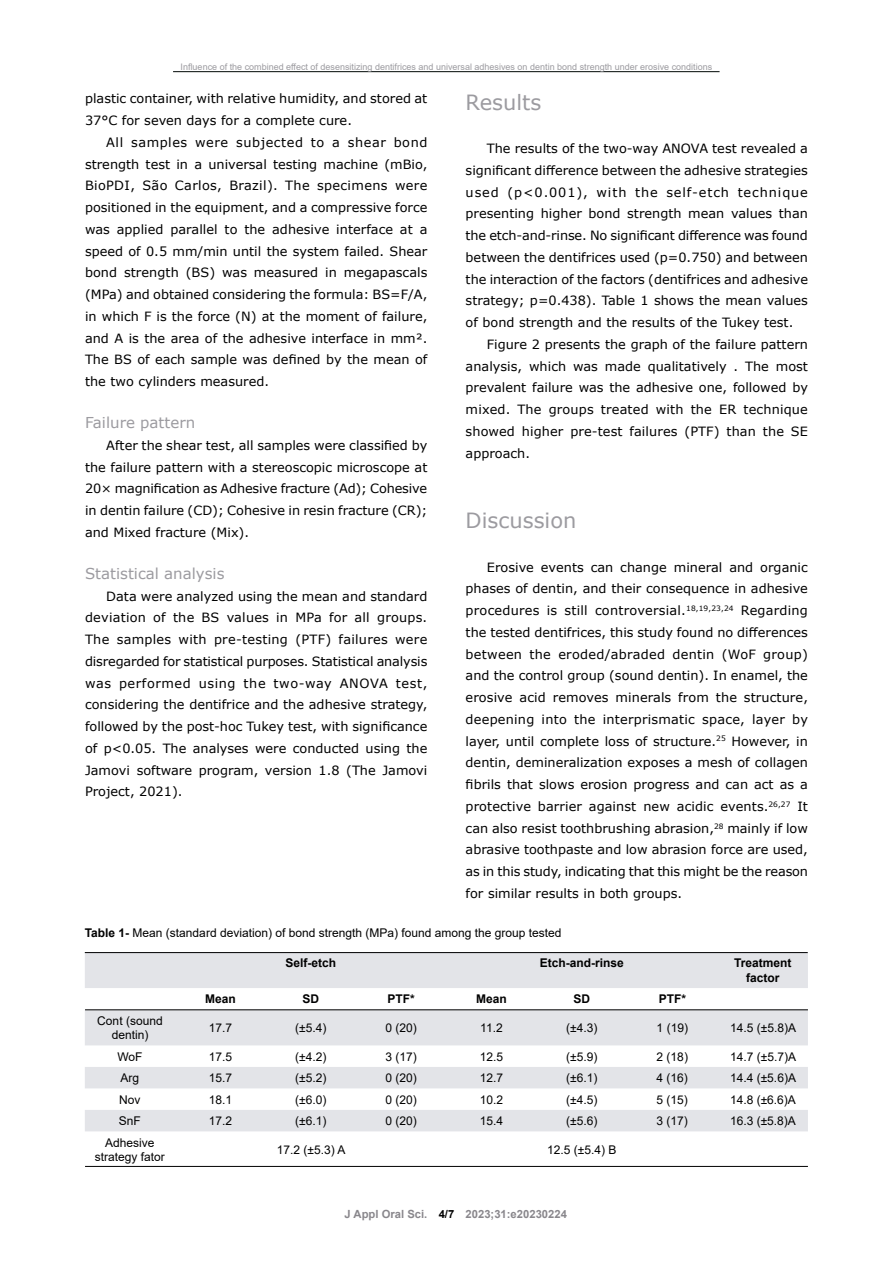
<style>
.page{position:relative;width:893px;height:1263px;background:#fff}
.page>*{position:absolute;margin:0;border:0;box-sizing:border-box;transform-origin:0 0}
.t1{font:21px "Verdana";color:#9c9ba0}
.t2{font:15px "Verdana";color:#9c9ba0}
.t3{font:12.75px/21.8px "Verdana";color:#000;text-align:justify}
.t4{font:12px/14.4px "Arial";color:#000;text-align:center}
.t5{font:700 12px/14.4px "Arial";color:#000;text-align:center}
.t6{font:700 11.25px "Arial";color:#89878c}
.t7{font:9px "Arial";color:#9c9ba0}
.s1{font-weight:700}
.s2{color:#000}
</style>
<div class="page">
<hr style="left:173px;top:71px;width:547px;height:1px;background:#000805">
<svg style="left:85px;top:953px;width:723px;height:178px;fill:#e3e4e8"></svg>
<hr style="left:85px;top:952px;width:723px;height:1px;background:#000">
<hr style="left:85px;top:1009px;width:723px;height:1px;background:#000">
<hr style="left:85px;top:1166px;width:723px;height:1px;background:#000">
<p class="t7" style="left:181px;top:60px;width:533px">Influence of the combined effect of desensitizing dentifrices and universal adhesives on dentin bond strength under erosive conditions</p>
<p class="t3" style="left:85px;top:88px;width:344px">plastic container, with relative humidity, and stored at<br>37°C for seven days for a complete cure.</p>
<p class="t3" style="left:85px;top:131px;width:344px;text-indent:21px">All samples were subjected to a shear bond strength test in a universal testing machine (mBio, BioPDI, São Carlos, Brazil). The specimens were positioned in the equipment, and a compressive force was applied parallel to the adhesive interface at a speed of 0.5 mm/min until the system failed. Shear bond strength (BS) was measured in megapascals (MPa) and obtained considering the formula: BS=F/A, in which F is the force (N) at the moment of failure, and A is the area of the adhesive interface in mm².<br>The BS of each sample was defined by the mean of the two cylinders measured.</p>
<p class="t2" style="left:85px;top:412px;width:112px">Failure pattern</p>
<p class="t3" style="left:85px;top:434px;width:344px;text-indent:21px">After the shear test, all samples were classified by the failure pattern with a stereoscopic microscope at 20× magnification as Adhesive fracture (Ad); Cohesive in dentin failure (CD); Cohesive in resin fracture (CR); and Mixed fracture (Mix).</p>
<p class="t2" style="left:85px;top:563px;width:141px">Statistical analysis</p>
<p class="t3" style="left:85px;top:585px;width:344px;text-indent:21px">Data were analyzed using the mean and standard deviation of the BS values in MPa for all groups.<br>The samples with pre-testing (PTF) failures were disregarded for statistical purposes. Statistical analysis was performed using the two-way ANOVA test, considering the dentifrice and the adhesive strategy, followed by the post-hoc Tukey test, with significance of p&lt;0.05. The analyses were conducted using the Jamovi software program, version 1.8 (The Jamovi Project, 2021).</p>
<h1 class="t1" style="left:466px;top:88px;width:77px">Results</h1>
<p class="t3" style="left:466px;top:137px;width:344px;text-indent:21px">The results of the two-way ANOVA test revealed a significant difference between the adhesive strategies used (p&lt;0.001), with the self-etch technique presenting higher bond strength mean values than the etch-and-rinse. No significant difference was found between the dentifrices used (p=0.750) and between the interaction of the factors (dentifrices and adhesive strategy; p=0.438). Table 1 shows the mean values of bond strength and the results of the Tukey test.</p>
<p class="t3" style="left:466px;top:333px;width:344px;text-indent:21px">Figure 2 presents the graph of the failure pattern analysis, which was made qualitatively . The most prevalent failure was the adhesive one, followed by mixed. The groups treated with the ER technique showed higher pre-test failures (PTF) than the SE approach.</p>
<h1 class="t1" style="left:466px;top:506px;width:112px">Discussion</h1>
<p class="t3" style="left:466px;top:556px;width:344px;text-indent:21px">Erosive events can change mineral and organic phases of dentin, and their consequence in adhesive procedures is still controversial.<sup>18,19,23,24</sup> Regarding the tested dentifrices, this study found no differences between the eroded/abraded dentin (WoF group) and the control group (sound dentin). In enamel, the erosive acid removes minerals from the structure, deepening into the interprismatic space, layer by layer, until complete loss of structure.<sup>25</sup> However, in dentin, demineralization exposes a mesh of collagen fibrils that slows erosion progress and can act as a protective barrier against new acidic events.<sup>26,27</sup> It can also resist toothbrushing abrasion,<sup>28</sup> mainly if low abrasive toothpaste and low abrasion force are used, as in this study, indicating that this might be the reason for similar results in both groups.</p>
<p class="t4" style="left:85px;top:926px;width:478px"><span class="s1">Table 1-</span> Mean (standard deviation) of bond strength (MPa) found among the group tested</p>
<p class="t5" style="left:285px;top:956px;width:52px">Self-etch</p>
<p class="t5" style="left:540px;top:956px;width:86px">Etch-and-rinse</p>
<p class="t5" style="left:734px;top:956px;width:59px">Treatment factor</p>
<p class="t5" style="left:205px;top:992px;width:32px">Mean</p>
<p class="t5" style="left:302px;top:992px;width:18px">SD</p>
<p class="t5" style="left:387px;top:992px;width:29px">PTF*</p>
<p class="t5" style="left:476px;top:992px;width:32px">Mean</p>
<p class="t5" style="left:574px;top:992px;width:18px">SD</p>
<p class="t5" style="left:659px;top:992px;width:29px">PTF*</p>
<p class="t4" style="left:97px;top:1013px;width:67px">Cont (sound dentin)</p>
<p class="t4" style="left:209px;top:1020px;width:25px">17.7</p>
<p class="t4" style="left:295px;top:1020px;width:33px">(±5.4)</p>
<p class="t4" style="left:385px;top:1020px;width:33px">0 (20)</p>
<p class="t4" style="left:480px;top:1020px;width:24px">11.2</p>
<p class="t4" style="left:566px;top:1020px;width:33px">(±4.3)</p>
<p class="t4" style="left:657px;top:1020px;width:33px">1 (19)</p>
<p class="t4" style="left:730px;top:1020px;width:67px">14.5 (±5.8)A</p>
<p class="t4" style="left:117px;top:1049px;width:27px">WoF</p>
<p class="t4" style="left:209px;top:1049px;width:25px">17.5</p>
<p class="t4" style="left:295px;top:1049px;width:33px">(±4.2)</p>
<p class="t4" style="left:385px;top:1049px;width:33px">3 (17)</p>
<p class="t4" style="left:480px;top:1049px;width:25px">12.5</p>
<p class="t4" style="left:566px;top:1049px;width:33px">(±5.9)</p>
<p class="t4" style="left:657px;top:1049px;width:33px">2 (18)</p>
<p class="t4" style="left:730px;top:1049px;width:67px">14.7 (±5.7)A</p>
<p class="t4" style="left:121px;top:1070px;width:20px">Arg</p>
<p class="t4" style="left:209px;top:1070px;width:25px">15.7</p>
<p class="t4" style="left:295px;top:1070px;width:33px">(±5.2)</p>
<p class="t4" style="left:385px;top:1070px;width:33px">0 (20)</p>
<p class="t4" style="left:480px;top:1070px;width:25px">12.7</p>
<p class="t4" style="left:566px;top:1070px;width:33px">(±6.1)</p>
<p class="t4" style="left:657px;top:1070px;width:33px">4 (16)</p>
<p class="t4" style="left:730px;top:1070px;width:67px">14.4 (±5.6)A</p>
<p class="t4" style="left:119px;top:1092px;width:23px">Nov</p>
<p class="t4" style="left:209px;top:1092px;width:25px">18.1</p>
<p class="t4" style="left:295px;top:1092px;width:33px">(±6.0)</p>
<p class="t4" style="left:385px;top:1092px;width:33px">0 (20)</p>
<p class="t4" style="left:480px;top:1092px;width:25px">10.2</p>
<p class="t4" style="left:566px;top:1092px;width:33px">(±4.5)</p>
<p class="t4" style="left:657px;top:1092px;width:33px">5 (15)</p>
<p class="t4" style="left:730px;top:1092px;width:67px">14.8 (±6.6)A</p>
<p class="t4" style="left:119px;top:1113px;width:24px">SnF</p>
<p class="t4" style="left:209px;top:1113px;width:25px">17.2</p>
<p class="t4" style="left:295px;top:1113px;width:33px">(±6.1)</p>
<p class="t4" style="left:385px;top:1113px;width:33px">0 (20)</p>
<p class="t4" style="left:480px;top:1113px;width:25px">15.4</p>
<p class="t4" style="left:566px;top:1113px;width:33px">(±5.6)</p>
<p class="t4" style="left:657px;top:1113px;width:33px">3 (17)</p>
<p class="t4" style="left:730px;top:1113px;width:67px">16.3 (±5.8)A</p>
<p class="t4" style="left:95px;top:1135px;width:72px">Adhesive strategy fator</p>
<p class="t4" style="left:277px;top:1142px;width:70px">17.2 (±5.3) A</p>
<p class="t4" style="left:547px;top:1142px;width:71px">12.5 (±5.4) B</p>
<p class="t6" style="left:345px;top:1206px;width:224px">J Appl Oral Sci. <span class="s2">4/7</span> 2023;31:e20230224</p>
</div>
